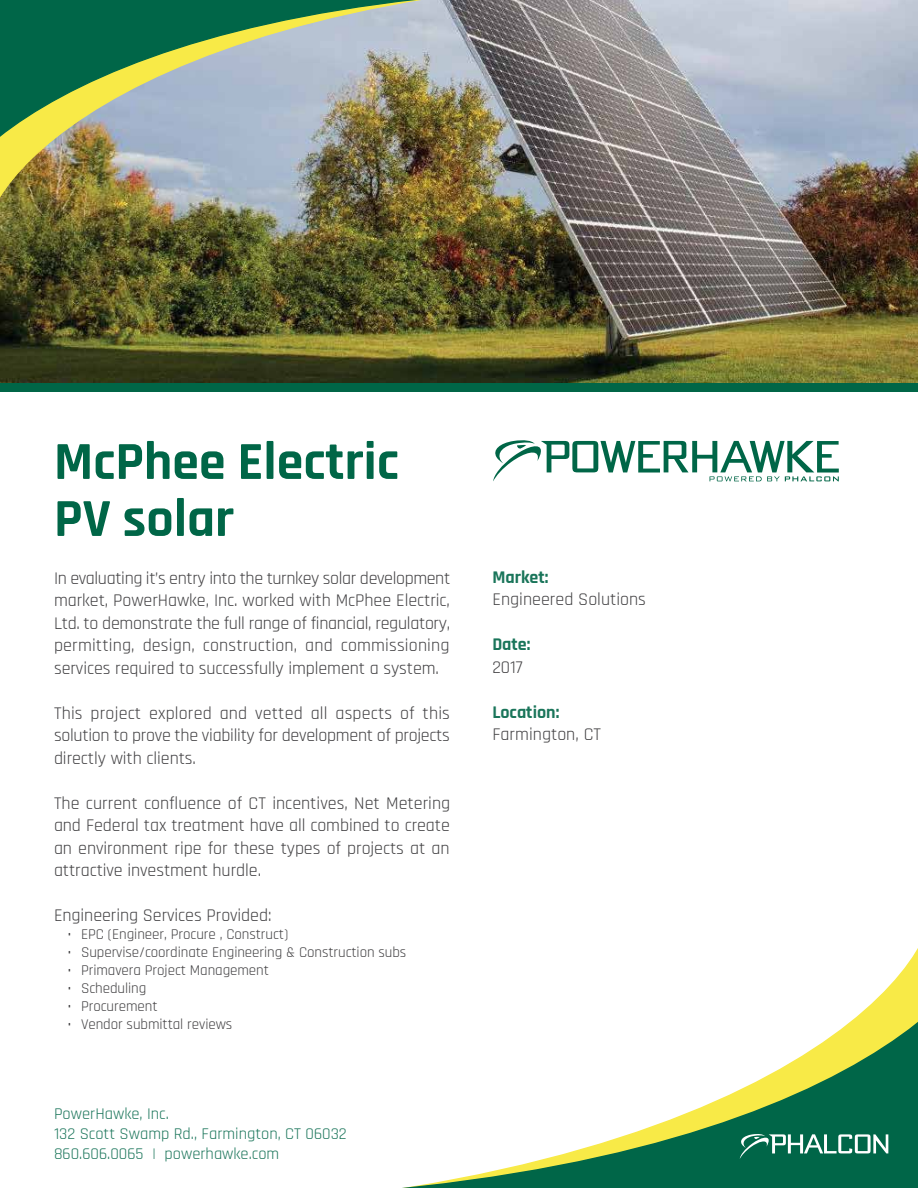
<style>
.page{position:relative;width:918px;height:1188px;background:#fff}
.page>*{position:absolute;margin:0;border:0;box-sizing:border-box;transform-origin:0 0}
.t1{font:700 54px/57px "Rajdhani";color:#006647}
.t2{font:18px/22.5px "Rajdhani";letter-spacing:-.005em;color:#414042;text-align:justify}
.t3{font:700 18px "Rajdhani";color:#1a755a}
.t4{font:16.5px/19.8px "Rajdhani";color:#1a755a}
.t5{font:15px "Rajdhani";letter-spacing:-.005em;color:#414042}
</style>
<div class="page">
<img style="left:0;top:0;width:918px;height:383px">
<svg style="left:402px;top:948px;width:516px;height:240px"></svg>
<img style="left:0;top:0;width:706px;height:233px">
<img style="left:0;top:0;width:660px;height:226px">
<svg style="left:740px;top:1134px;width:148px;height:25px"></svg>
<div style="left:0;top:383px;width:918px;height:9px;background:#006647"></div>
<svg style="left:493px;top:440px;width:346px;height:41px"></svg>
<h1 class="t1" style="left:54px;top:435px;width:347px">McPhee Electric<br>PV solar</h1>
<p class="t2" style="left:54px;top:568px;width:398px">In evaluating it’s entry into the turnkey solar development market, PowerHawke, Inc. worked with McPhee Electric, Ltd. to demonstrate the full range of financial, regulatory, permitting, design, construction, and commissioning services required to successfully implement a system.</p>
<p class="t2" style="left:54px;top:703px;width:398px">This project explored and vetted all aspects of this solution to prove the viability for development of projects directly with clients.</p>
<p class="t2" style="left:54px;top:793px;width:398px">The current confluence of CT incentives, Net Metering and Federal tax treatment have all combined to create an environment ripe for these types of projects at an attractive investment hurdle.</p>
<p class="t2" style="left:54px;top:905px;width:219px">Engineering Services Provided:</p>
<p class="t5" style="left:68px;top:926px;width:222px">• EPC (Engineer, Procure , Construct)</p>
<p class="t5" style="left:68px;top:944px;width:340px">• Supervise/coordinate Engineering &amp; Construction subs</p>
<p class="t5" style="left:68px;top:962px;width:203px">• Primavera Project Management</p>
<p class="t5" style="left:68px;top:980px;width:80px">• Scheduling</p>
<p class="t5" style="left:68px;top:998px;width:92px">• Procurement</p>
<p class="t5" style="left:68px;top:1016px;width:166px">• Vendor submittal reviews</p>
<p class="t4" style="left:54px;top:1105px;width:294px">PowerHawke, Inc.<br>132 Scott Swamp Rd., Farmington, CT 06032<br>860.606.0065 | powerhawke.com</p>
<p class="t3" style="left:492px;top:566px;width:58px">Market:</p>
<p class="t2" style="left:492px;top:589px;width:155px">Engineered Solutions</p>
<p class="t3" style="left:492px;top:634px;width:40px">Date:</p>
<p class="t2" style="left:492px;top:656px;width:32px">2017</p>
<p class="t3" style="left:492px;top:701px;width:69px">Location:</p>
<p class="t2" style="left:492px;top:724px;width:110px">Farmington, CT</p>
</div>
